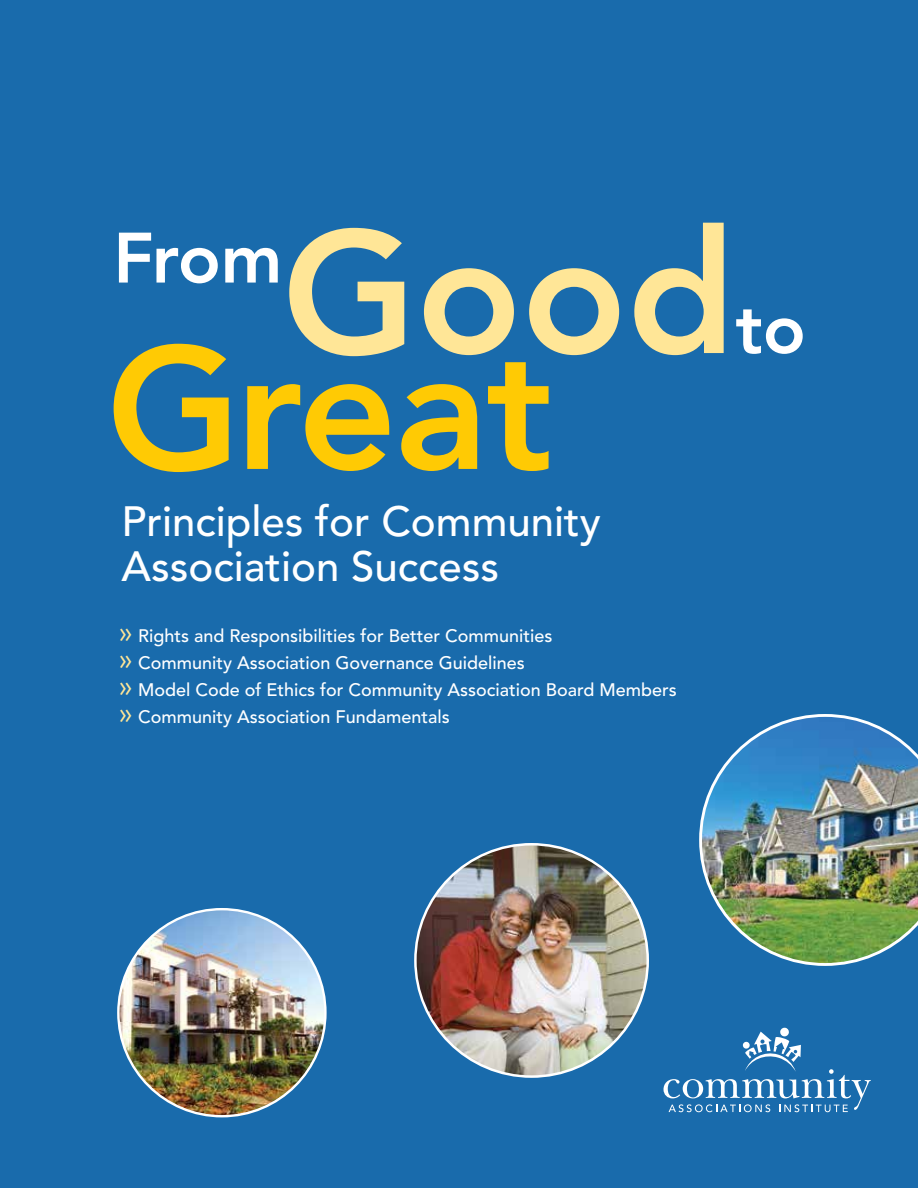
<style>
.page{position:relative;width:918px;height:1188px;background:#196bac}
.page>*{position:absolute;margin:0;border:0;box-sizing:border-box;transform-origin:0 0}
.t1{font:800 172.5px "Avenir";letter-spacing:-.02em;color:#ffca04}
.t2{font:800 172.5px "Avenir";color:#ffe697}
.t3{font:800 70.5px "Avenir";letter-spacing:-.01em;color:#fff}
.t4{font:500 42px/45px "Avenir";color:#fff}
.t5{font:500 18px/27px "Avenir";color:#fff}
.s1{font-weight:400;font-size:30px;color:#ffe697}
</style>
<div class="page">
<img style="left:415px;top:844px;width:233px;height:233px;border-radius:116px">
<svg style="left:664px;top:1028px;width:206px;height:84px"></svg>
<img style="left:699px;top:714px;width:219px;height:252px">
<img style="left:118px;top:909px;width:207px;height:207px;border-radius:104px">
<h2 class="t3" style="left:113px;top:216px;width:170px">From</h2>
<h1 class="t2" style="left:282px;top:191px;width:455px">Good</h1>
<h1 class="t1" style="left:107px;top:307px;width:448px">Great</h1>
<h2 class="t3" style="left:735px;top:287px;width:72px">to</h2>
<h3 class="t4" style="left:122px;top:500px;width:481px">Principles for Community<br>Association Success</h3>
<p class="t5" style="left:119px;top:623px;width:560px"><span class="s1">»</span> Rights and Responsibilities for Better Communities<br><span class="s1">»</span> Community Association Governance Guidelines<br><span class="s1">»</span> Model Code of Ethics for Community Association Board Members <span class="s1">»</span> Community Association Fundamentals</p>
</div>
